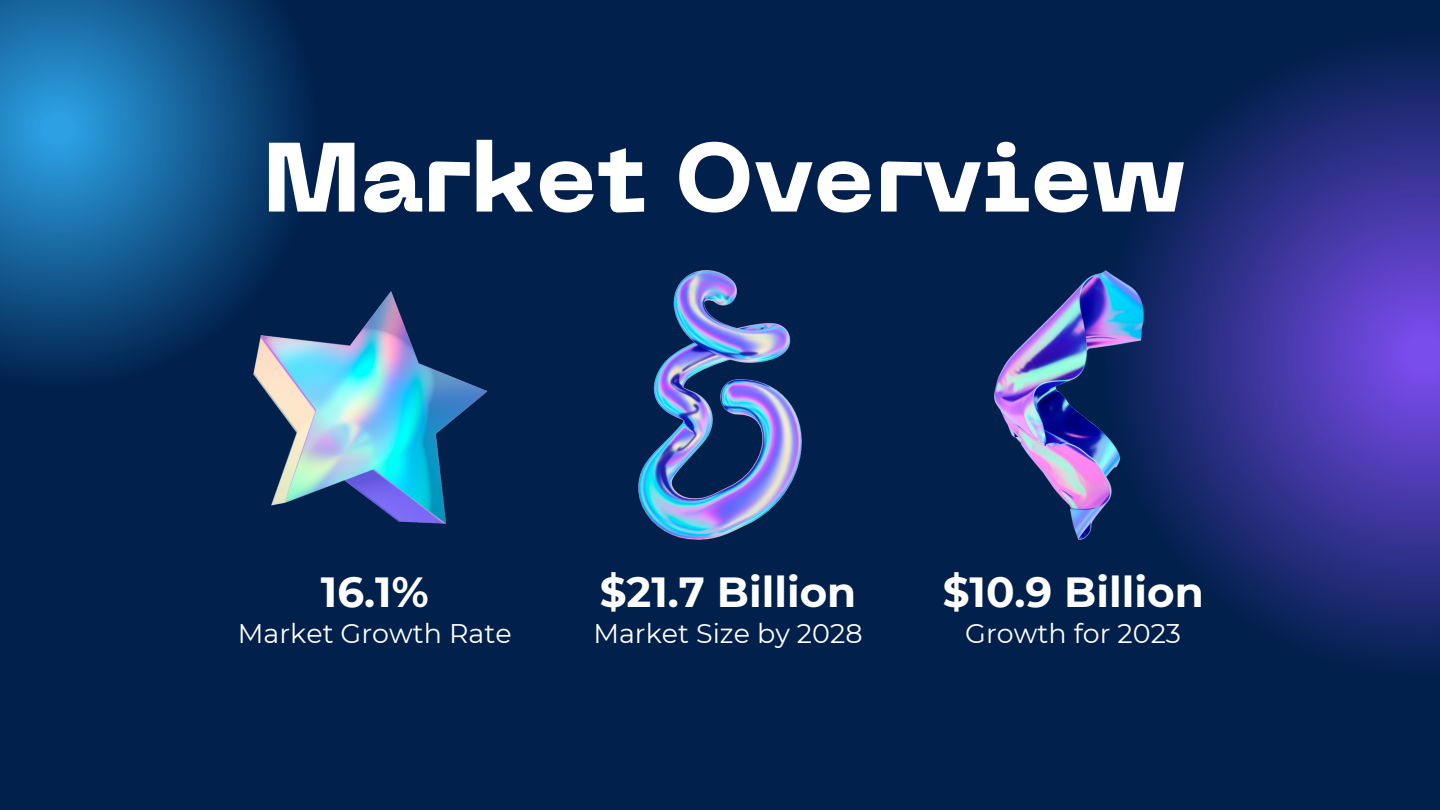
<style>
.page{position:relative;width:1440px;height:810px;background:#01204c}
.page>*{position:absolute;margin:0;border:0;box-sizing:border-box;transform-origin:0 0}
.t1{font:800 97.6px "PP Neue Machina";color:#fff}
.t2{font:700 42.1px "Montserrat";color:#fff}
.t3{font:26.9px "Montserrat";color:#fff}
</style>
<div class="page">
<svg style="left:1132px;top:51px;width:308px;height:608px"></svg>
<svg style="left:0;top:0;width:302px;height:375px"></svg>
<img style="left:254px;top:291px;width:234px;height:233px">
<img style="left:639px;top:270px;width:162px;height:270px">
<img style="left:995px;top:270px;width:148px;height:270px">
<p class="t1" style="left:263px;top:140px;width:923px">Market Overview</p>
<p class="t2" style="left:321px;top:566px;width:109px">16.1%</p>
<p class="t3" style="left:238px;top:617px;width:275px">Market Growth Rate</p>
<p class="t2" style="left:600px;top:566px;width:258px">$21.7 Billion</p>
<p class="t3" style="left:593px;top:617px;width:271px">Market Size by 2028</p>
<p class="t2" style="left:943px;top:566px;width:263px">$10.9 Billion</p>
<p class="t3" style="left:965px;top:617px;width:217px">Growth for 2023</p>
</div>
